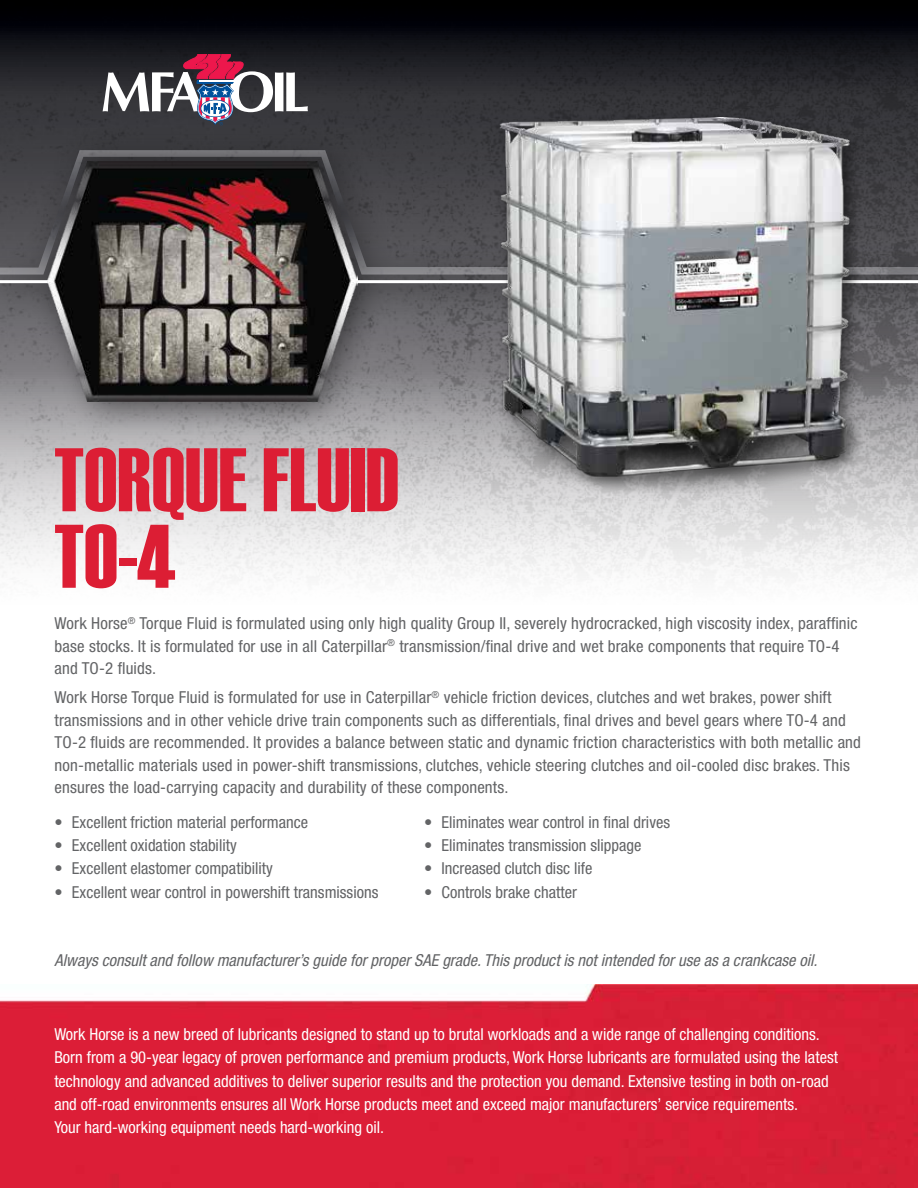
<style>
.page{position:relative;width:918px;height:1188px;background:#fff}
.page>*{position:absolute;margin:0;border:0;box-sizing:border-box;transform-origin:0 0}
.t1{font:90px/76.5px "Haettenschweiler";color:#dc1e34;scale:.96 1}
.t2{font:condensed 16.5px/22.5px "Helvetica Neue";letter-spacing:.01em;color:#636466}
.t3{font:condensed 16.5px/23.2px "Helvetica Neue";color:#fff}
.t4{font:italic condensed 16.5px "Helvetica Neue";color:#636466}
</style>
<div class="page">
<img style="left:0;top:984px;width:918px;height:204px">
<img style="left:0;top:0;width:918px;height:580px">
<div style="left:0;top:127px;width:918px;height:311px;background:#000;opacity:.5"></div>
<svg style="left:0;top:150px;width:918px;height:125px;background:#4d4c50"></svg>
<hr style="left:0;top:280px;width:54px;height:3px;background:#fff">
<hr style="left:352px;top:280px;width:566px;height:3px;background:#fff">
<img style="left:48px;top:161px;width:309px;height:241px">
<svg style="left:103px;top:54px;width:205px;height:71px"></svg>
<div style="left:494px;top:111px;width:374px;height:395px;background:#000;opacity:.5"></div>
<img style="left:495px;top:118px;width:366px;height:376px">
<h1 class="t1" style="left:54px;top:437px;width:361px">TORQUE FLUID<br>T0-4</h1>
<p class="t2" style="left:55px;top:612px;width:805px">Work Horse<sup>®</sup> Torque Fluid is formulated using only high quality Group II, severely hydrocracked, high viscosity index, paraffinic base stocks. It is formulated for use in all Caterpillar<sup>®</sup> transmission/final drive and wet brake components that require TO-4 and TO-2 fluids.</p>
<p class="t2" style="left:55px;top:686px;width:808px">Work Horse Torque Fluid is formulated for use in Caterpillar<sup>®</sup> vehicle friction devices, clutches and wet brakes, power shift transmissions and in other vehicle drive train components such as differentials, final drives and bevel gears where TO-4 and TO-2 fluids are recommended. It provides a balance between static and dynamic friction characteristics with both metallic and non-metallic materials used in power-shift transmissions, clutches, vehicle steering clutches and oil-cooled disc brakes. This ensures the load-carrying capacity and durability of these components.</p>
<p class="t2" style="left:55px;top:811px;width:255px">• Excellent friction material performance</p>
<p class="t2" style="left:55px;top:834px;width:184px">• Excellent oxidation stability</p>
<p class="t2" style="left:55px;top:857px;width:220px">• Excellent elastomer compatibility</p>
<p class="t2" style="left:55px;top:881px;width:325px">• Excellent wear control in powershift transmissions</p>
<p class="t2" style="left:424px;top:811px;width:248px">• Eliminates wear control in final drives</p>
<p class="t2" style="left:424px;top:834px;width:219px">• Eliminates transmission slippage</p>
<p class="t2" style="left:424px;top:857px;width:170px">• Increased clutch disc life</p>
<p class="t2" style="left:424px;top:881px;width:154px">• Controls brake chatter</p>
<p class="t4" style="left:55px;top:950px;width:765px">Always consult and follow manufacturer’s guide for proper SAE grade. This product is not intended for use as a crankcase oil.</p>
<p class="t3" style="left:54px;top:1023px;width:785px">Work Horse is a new breed of lubricants designed to stand up to brutal workloads and a wide range of challenging conditions.<br>Born from a 90-year legacy of proven performance and premium products, Work Horse lubricants are formulated using the latest technology and advanced additives to deliver superior results and the protection you demand. Extensive testing in both on-road and off-road environments ensures all Work Horse products meet and exceed major manufacturers’ service requirements.<br>Your hard-working equipment needs hard-working oil.</p>
</div>
